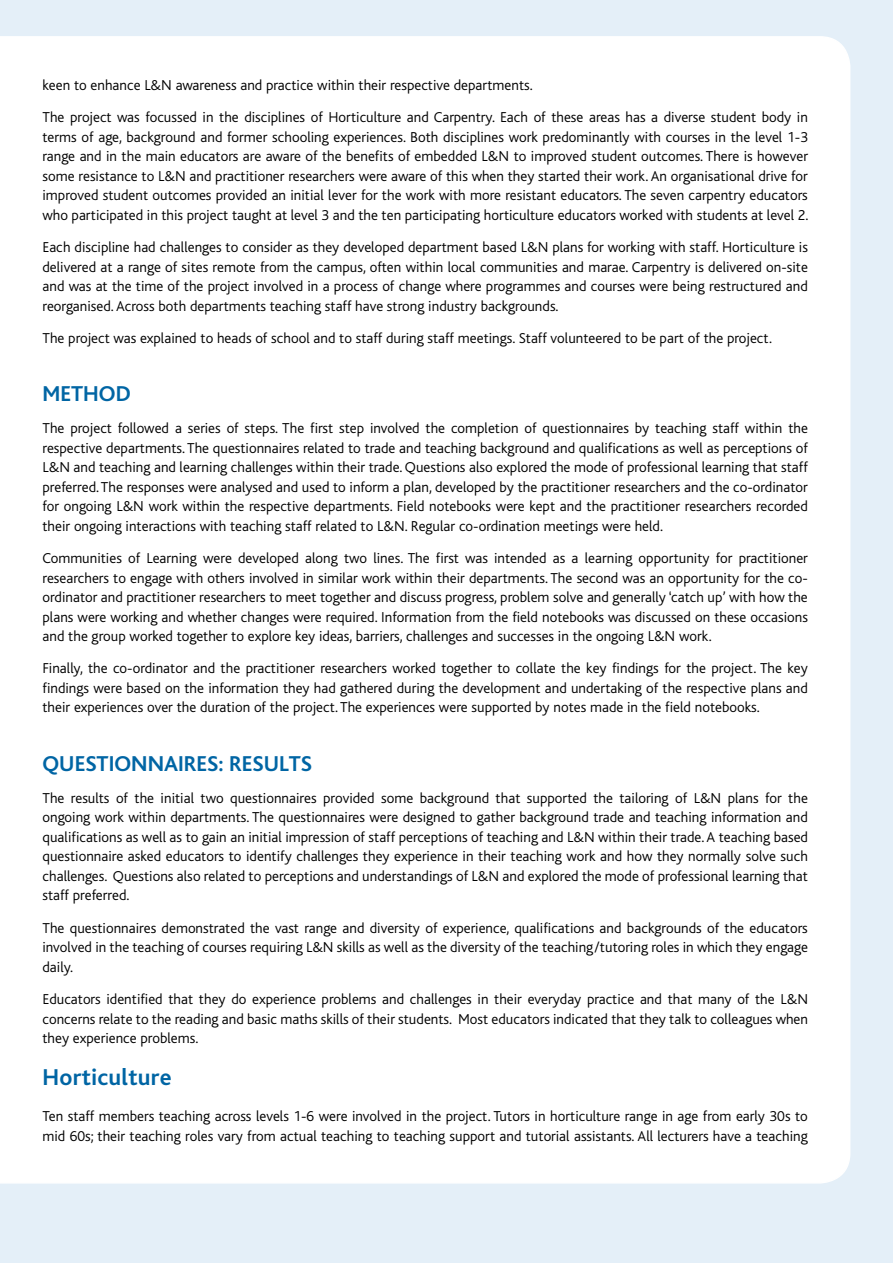
<style>
.page{position:relative;width:893px;height:1263px;background:#e4eff8}
.page>*{position:absolute;margin:0;border:0;box-sizing:border-box;transform-origin:0 0}
.t1{font:700 24px "Bliss";letter-spacing:.01em;color:#0065a4}
.t2{font:700 22.5px "Bliss";color:#0065a4}
.t3{font:300 15px/19.5px "Bliss CE";color:#000;text-align:justify}
</style>
<div class="page">
<div style="left:0;top:36px;width:850px;height:1147px;background:#fff"></div>
<p class="t3" style="left:43px;top:69px;width:767px;line-height:32.2px">keen to enhance L&amp;N awareness and practice within their respective departments.<br>The project was focussed in the disciplines of Horticulture and Carpentry. Each of these areas has a diverse student body in</p>
<p class="t3" style="left:43px;top:127px;width:767px">terms of age, background and former schooling experiences. Both disciplines work predominantly with courses in the level 1-3 range and in the main educators are aware of the benefits of embedded L&amp;N to improved student outcomes. There is however some resistance to L&amp;N and practitioner researchers were aware of this when they started their work. An organisational drive for improved student outcomes provided an initial lever for the work with more resistant educators. The seven carpentry educators who participated in this project taught at level 3 and the ten participating horticulture educators worked with students at level 2.</p>
<p class="t3" style="left:43px;top:238px;width:767px">Each discipline had challenges to consider as they developed department based L&amp;N plans for working with staff. Horticulture is delivered at a range of sites remote from the campus, often within local communities and marae. Carpentry is delivered on-site and was at the time of the project involved in a process of change where programmes and courses were being restructured and reorganised. Across both departments teaching staff have strong industry backgrounds.</p>
<p class="t3" style="left:43px;top:328px;width:731px">The project was explained to heads of school and to staff during staff meetings. Staff volunteered to be part of the project.</p>
<h2 class="t2" style="left:43px;top:382px;width:90px">METHOD</h2>
<p class="t3" style="left:43px;top:419px;width:767px">The project followed a series of steps. The first step involved the completion of questionnaires by teaching staff within the respective departments. The questionnaires related to trade and teaching background and qualifications as well as perceptions of L&amp;N and teaching and learning challenges within their trade. Questions also explored the mode of professional learning that staff preferred. The responses were analysed and used to inform a plan, developed by the practitioner researchers and the co-ordinator for ongoing L&amp;N work within the respective departments. Field notebooks were kept and the practitioner researchers recorded their ongoing interactions with teaching staff related to L&amp;N. Regular co-ordination meetings were held.</p>
<p class="t3" style="left:43px;top:549px;width:767px">Communities of Learning were developed along two lines. The first was intended as a learning opportunity for practitioner researchers to engage with others involved in similar work within their departments. The second was an opportunity for the co&shy;ordinator and practitioner researchers to meet together and discuss progress, problem solve and generally ‘catch up’ with how the plans were working and whether changes were required. Information from the field notebooks was discussed on these occasions and the group worked together to explore key ideas, barriers, challenges and successes in the ongoing L&amp;N work.</p>
<p class="t3" style="left:43px;top:659px;width:767px">Finally, the co-ordinator and the practitioner researchers worked together to collate the key findings for the project. The key findings were based on the information they had gathered during the development and undertaking of the respective plans and their experiences over the duration of the project. The experiences were supported by notes made in the field notebooks.</p>
<h2 class="t2" style="left:43px;top:752px;width:103px">QUESTIONNAI</h2>
<h2 class="t2" style="left:184px;top:752px;width:130px">RES: RESULTS</h2>
<p class="t3" style="left:43px;top:788px;width:767px">The results of the initial two questionnaires provided some background that supported the tailoring of L&amp;N plans for the ongoing work within departments. The questionnaires were designed to gather background trade and teaching information and qualifications as well as to gain an initial impression of staff perceptions of teaching and L&amp;N within their trade. A teaching based questionnaire asked educators to identify challenges they experience in their teaching work and how they normally solve such challenges. Questions also related to perceptions and understandings of L&amp;N and explored the mode of professional learning that staff preferred.</p>
<p class="t3" style="left:43px;top:918px;width:767px">The questionnaires demonstrated the vast range and diversity of experience, qualifications and backgrounds of the educators involved in the teaching of courses requiring L&amp;N skills as well as the diversity of the teaching/tutoring roles in which they engage daily.</p>
<p class="t3" style="left:43px;top:989px;width:767px">Educators identified that they do experience problems and challenges in their everyday practice and that many of the L&amp;N concerns relate to the reading and basic maths skills of their students. Most educators indicated that they talk to colleagues when they experience problems.</p>
<h1 class="t1" style="left:43px;top:1064px;width:131px">HORTICULTURE</h1>
<p class="t3" style="left:43px;top:1107px;width:767px">Ten staff members teaching across levels 1-6 were involved in the project. Tutors in horticulture range in age from early 30s to mid 60s; their teaching roles vary from actual teaching to teaching support and tutorial assistants. All lecturers have a teaching</p>
</div>
